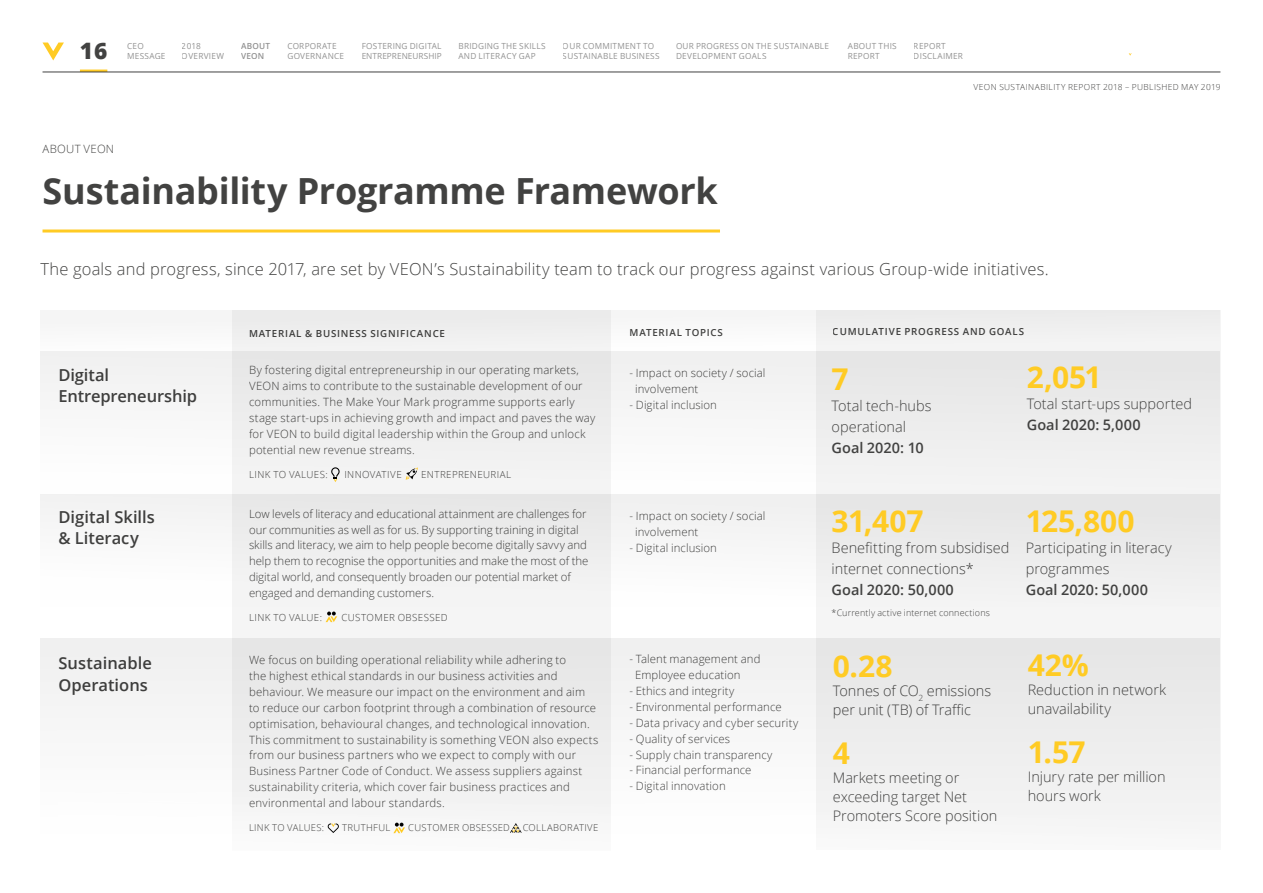
<style>
.page{position:relative;width:1263px;height:893px;background:#fff}
.page>*{position:absolute;margin:0;border:0;box-sizing:border-box;transform-origin:0 0}
.t1{font:700 36px "Open Sans";letter-spacing:-.01em;color:#424241}
.t2{font:700 30px "Open Sans";letter-spacing:-.005em;color:#ffcb24}
.t3{font:800 22.65px "Open Sans";color:#424241}
.t4{font:300 16.5px "Open Sans";letter-spacing:.01em;color:#424241}
.t5{font:600 16.5px/21.8px "Open Sans";color:#424241}
.t6{font:300 14.55px/19.2px "Open Sans";letter-spacing:-.005em;color:#424241}
.t7{font:600 14.55px "Open Sans";color:#424241}
.t8{font:300 11.4px/15.9px "Open Sans";letter-spacing:.015em;color:#424241}
.t9{font:600 9.75px "Open Sans";letter-spacing:.075em;color:#424241}
.t10{font:300 9.75px "Open Sans";letter-spacing:.04em;color:#424241}
.t11{font:300 9.45px "Open Sans";letter-spacing:.035em;color:#424241}
.t12{font:300 9px "Open Sans";letter-spacing:.015em;color:#424241}
.t13{font:8.4px/9.6px "Open Sans";letter-spacing:.03em;color:#929292}
.t14{font:300 8.4px "Open Sans";letter-spacing:.045em;color:#424241}
.t15{font:600 8.4px "Open Sans";letter-spacing:.03em;color:#929292}
</style>
<div class="page">
<div style="left:40px;top:638px;width:1180px;height:196px;background:#f0f0f0"></div>
<div style="left:40px;top:351px;width:1180px;height:142px;background:#f7f7f7"></div>
<div style="left:40px;top:495px;width:1180px;height:112px;background:#f8f8f8"></div>
<div style="left:40px;top:310px;width:1180px;height:41px;background:#f5f5f5"></div>
<div style="left:816px;top:310px;width:404px;height:540px;background:#ededed"></div>
<div style="left:232px;top:310px;width:378px;height:540px;background:#ededed"></div>
<hr style="left:43px;top:230px;width:677px;height:2px;background:#ffcb24">
<div style="left:19px;top:789px;width:1223px;height:102px;background:#fff"></div>
<svg style="left:328px;top:823px;width:11px;height:10px"></svg>
<svg style="left:331px;top:467px;width:9px;height:15px"></svg>
<svg style="left:510px;top:823px;width:12px;height:10px"></svg>
<svg style="left:406px;top:468px;width:12px;height:12px"></svg>
<svg style="left:326px;top:612px;width:11px;height:10px"></svg>
<svg style="left:393px;top:823px;width:12px;height:10px"></svg>
<svg style="left:43px;top:43px;width:21px;height:17px"></svg>
<hr style="left:80px;top:70px;width:27px;height:2px;background:#ffcb24">
<hr style="left:43px;top:72px;width:1177px;height:1px;background:#424241">
<h3 class="t3" style="left:80px;top:33px;width:29px">16</h3>
<p class="t15" style="left:241px;top:50px;width:25px">VEON</p>
<p class="t13" style="left:127px;top:41px;width:40px">CEO<br>MESSAGE</p>
<p class="t13" style="left:287px;top:41px;width:58px">CORPORATE<br>GOVERNANCE</p>
<p class="t13" style="left:182px;top:41px;width:44px">2018<br>OVERVIEW</p>
<p class="t13" style="left:362px;top:41px;width:82px">FOSTERING DIGITAL<br>ENTREPRENEURSHIP</p>
<p class="t13" style="left:563px;top:41px;width:98px">OUR COMMITMENT TO<br>SUSTAINABLE BUSINESS</p>
<p class="t13" style="left:914px;top:41px;width:51px">REPORT<br>DISCLAIMER</p>
<p class="t15" style="left:241px;top:40px;width:31px">ABOUT</p>
<p class="t13" style="left:458px;top:41px;width:89px">BRIDGING THE SKILLS<br>AND LITERACY GAP</p>
<p class="t13" style="left:676px;top:41px;width:155px">OUR PROGRESS ON THE SUSTAINABLE<br>DEVELOPMENT GOALS</p>
<p class="t13" style="left:848px;top:41px;width:50px">ABOUT THIS<br>REPORT</p>
<p class="t14" style="left:973px;top:81px;width:248px">VEON SUSTAINABILITY REPORT 2018 – PUBLISHED MAY 2019</p>
<p class="t8" style="left:43px;top:141px;width:73px">ABOUT VEON</p>
<h1 class="t1" style="left:43px;top:165px;width:677px">Sustainability Programme Framework</h1>
<h3 class="t4" style="left:40px;top:258px;width:1010px">The goals and progress, since 2017, are set by VEON’s Sustainability team to track our progress against various Group-wide initiatives.</h3>
<p class="t9" style="left:833px;top:325px;width:193px">CUMULATIVE PROGRESS AND GOALS</p>
<p class="t9" style="left:629px;top:326px;width:95px">MATERIAL TOPICS</p>
<p class="t8" style="left:635px;top:364px;width:132px;text-indent:-6px">- Impact on society / social involvement</p>
<p class="t8" style="left:629px;top:396px;width:89px">- Digital inclusion</p>
<p class="t9" style="left:249px;top:327px;width:197px">MATERIAL &amp; BUSINESS SIGNIFICANCE</p>
<p class="t8" style="left:249px;top:362px;width:348px">By fostering digital entrepreneurship in our operating markets, VEON aims to contribute to the sustainable development of our communities. The Make Your Mark programme supports early stage start-ups in achieving growth and impact and paves the way for VEON to build digital leadership within the Group and unlock potential new revenue streams.</p>
<p class="t10" style="left:249px;top:467px;width:80px">LINK TO VALUES:</p>
<p class="t10" style="left:344px;top:467px;width:59px">INNOVATIVE</p>
<p class="t10" style="left:421px;top:467px;width:92px">ENTREPRENEURIAL</p>
<p class="t8" style="left:249px;top:505px;width:341px">Low levels of literacy and educational attainment are challenges for our communities as well as for us. By supporting training in digital skills and literacy, we aim to help people become digitally savvy and help them to recognise the opportunities and make the most of the digital world, and consequently broaden our potential market of engaged and demanding customers.</p>
<p class="t10" style="left:249px;top:611px;width:75px">LINK TO VALUE:</p>
<p class="t10" style="left:341px;top:611px;width:108px">CUSTOMER OBSESSED</p>
<p class="t8" style="left:249px;top:652px;width:351px">We focus on building operational reliability while adhering to<br>the highest ethical standards in our business activities and behaviour. We measure our impact on the environment and aim to reduce our carbon footprint through a combination of resource optimisation, behavioural changes, and technological innovation.<br>This commitment to sustainability is something VEON also expects from our business partners who we expect to comply with our Business Partner Code of Conduct. We assess suppliers against sustainability criteria, which cover fair business practices and environmental and labour standards.</p>
<p class="t11" style="left:249px;top:821px;width:77px">LINK TO VALUES:</p>
<p class="t11" style="left:342px;top:821px;width:50px">TRUTHFUL</p>
<p class="t11" style="left:408px;top:821px;width:103px">CUSTOMER OBSESSED</p>
<p class="t11" style="left:523px;top:821px;width:77px">COLLABORATIVE</p>
<h2 class="t2" style="left:1027px;top:356px;width:76px">2,051</h2>
<p class="t6" style="left:1027px;top:394px;width:167px">Total start-ups supported</p>
<p class="t7" style="left:1027px;top:415px;width:115px">Goal 2020: 5,000</p>
<h3 class="t5" style="left:58px;top:363px;width:140px">Digital<br>Entrepreneurship</h3>
<h2 class="t2" style="left:832px;top:358px;width:19px">7</h2>
<p class="t6" style="left:832px;top:395px;width:101px;line-height:21px">Total tech-hubs operational</p>
<p class="t7" style="left:832px;top:438px;width:94px">Goal 2020: 10</p>
<h2 class="t2" style="left:832px;top:499px;width:93px">31,407</h2>
<p class="t6" style="left:832px;top:536px;width:179px;line-height:21px">Benefitting from subsidised internet connections*</p>
<p class="t7" style="left:832px;top:579px;width:124px">Goal 2020: 50,000</p>
<p class="t12" style="left:832px;top:606px;width:160px">*Currently active internet connections</p>
<h2 class="t2" style="left:1026px;top:500px;width:110px">125,800</h2>
<p class="t6" style="left:1026px;top:537px;width:148px;line-height:21px">Participating in literacy programmes</p>
<p class="t7" style="left:1026px;top:580px;width:124px">Goal 2020: 50,000</p>
<h3 class="t5" style="left:58px;top:505px;width:98px">Digital Skills &amp; Literacy</h3>
<p class="t8" style="left:635px;top:508px;width:132px;text-indent:-6px">- Impact on society / social involvement</p>
<p class="t8" style="left:629px;top:539px;width:89px">- Digital inclusion</p>
<h2 class="t2" style="left:1028px;top:644px;width:63px">42%</h2>
<p class="t6" style="left:1028px;top:679px;width:140px">Reduction in network unavailability</p>
<h2 class="t2" style="left:1028px;top:731px;width:59px">1.57</h2>
<p class="t6" style="left:1028px;top:767px;width:139px">Injury rate per million hours work</p>
<p class="t8" style="left:635px;top:651px;width:127px;text-indent:-6px">- Talent management and<br>Employee education</p>
<p class="t8" style="left:629px;top:682px;width:106px">- Ethics and integrity</p>
<p class="t8" style="left:629px;top:698px;width:154px">- Environmental performance</p>
<p class="t8" style="left:629px;top:714px;width:170px">- Data privacy and cyber security</p>
<p class="t8" style="left:629px;top:730px;width:102px">- Quality of services</p>
<p class="t8" style="left:629px;top:746px;width:145px">- Supply chain transparency</p>
<p class="t8" style="left:629px;top:762px;width:124px">- Financial performance</p>
<p class="t8" style="left:629px;top:778px;width:98px">- Digital innovation</p>
<h3 class="t5" style="left:58px;top:652px;width:95px">Sustainable<br>Operations</h3>
<h2 class="t2" style="left:833px;top:645px;width:61px">0.28</h2>
<p class="t6" style="left:833px;top:680px;width:160px">Tonnes of CO<sub>2</sub> emissions per unit (TB) of Traffic</p>
<h2 class="t2" style="left:833px;top:732px;width:19px">4</h2>
<p class="t6" style="left:833px;top:768px;width:166px">Markets meeting or exceeding target Net<br>Promoters Score position</p>
</div>
